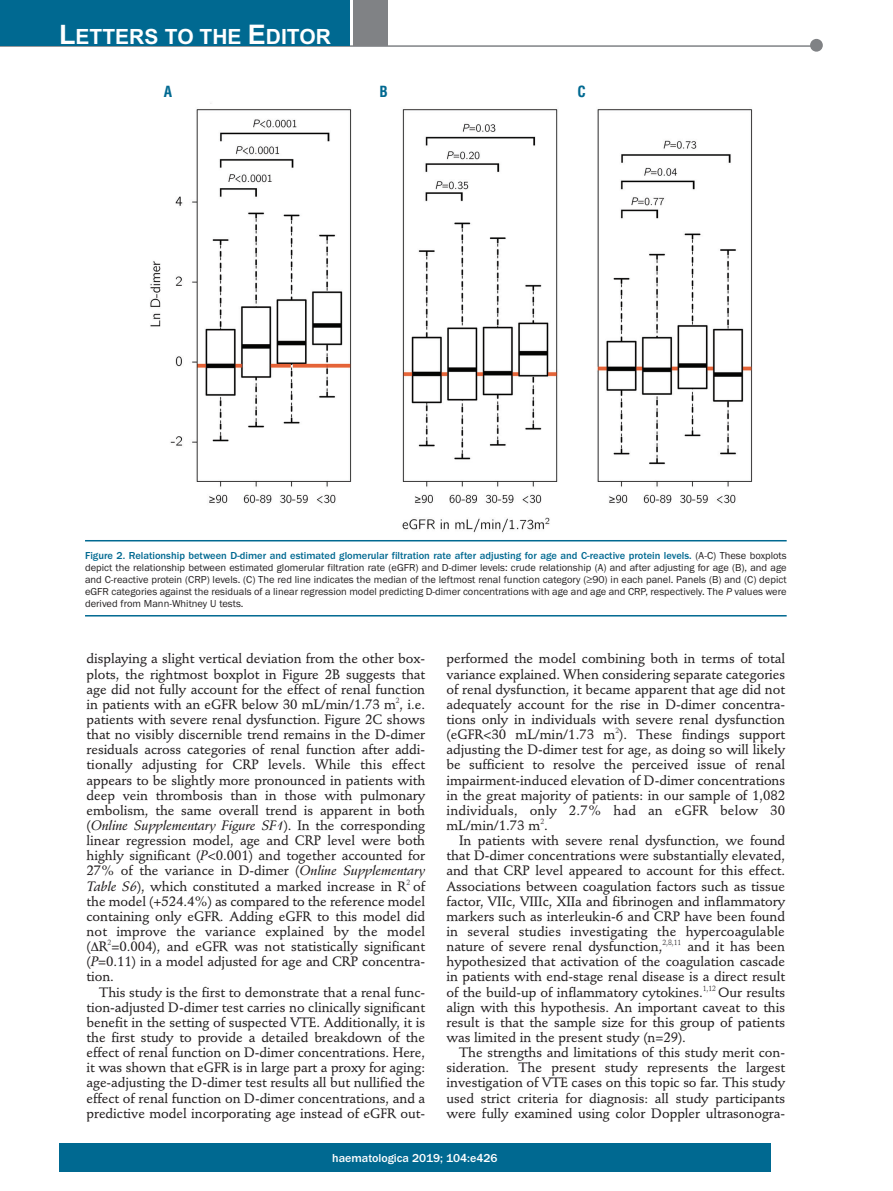
<style>
.page{position:relative;width:893px;height:1191px;background:#fff}
.page>*{position:absolute;margin:0;border:0;box-sizing:border-box;transform-origin:0 0}
.t1{font:700 21px "Arial";color:#fff}
.t2{font:700 condensed 15px "Helvetica";color:#006991}
.t3{font:500 13.5px/15.1px "Stempel Schneidler";letter-spacing:-.005em;color:#231f20;text-align:justify}
.t4{font:italic 13.5px "Stempel Schneidler Med";letter-spacing:-.005em;color:#231f20}
.t5{font:500 12px "Franklin Gothic";color:#fff}
.t6{font:10.5px/12px "Franklin Gothic";color:#231f20;text-align:justify}
.s1{font-size:27px}
.s2{font-weight:500;color:#006991}
.s3{font-style:italic}
.s4{font-family:"Stempel Schneidler";font-weight:500;font-style:normal}
.s5{font-family:"Stempel Schneidler Med";font-weight:400;font-style:italic}
</style>
<div class="page">
<div style="left:59px;top:1143px;width:712px;height:28px;background:#006991"></div>
<hr style="left:0;top:45px;width:820px;height:2px;background:#808285">
<div style="left:810px;top:39px;width:13px;height:13px;background:#808285;border-radius:50%"></div>
<div style="left:354px;top:0;width:34px;height:45px;background:#808285"></div>
<div style="left:0;top:0;width:350px;height:45px;background:#006991"></div>
<img style="left:129px;top:103px;width:638px;height:439px">
<hr style="left:85px;top:540px;width:702px;height:1px;background:#006991">
<hr style="left:85px;top:615px;width:702px;height:1px;background:#006991">
<h1 class="t1" style="left:59px;top:25px;width:273px"><span class="s1">L</span>ETTERS TO THE <span class="s1">E</span>DITOR</h1>
<p class="t2" style="left:164px;top:83px;width:10px">A</p>
<p class="t2" style="left:380px;top:83px;width:10px">B</p>
<p class="t2" style="left:577px;top:83px;width:10px">C</p>
<p class="t6" style="left:85px;top:549px;width:703px"><span class="s2">Figure 2. Relationship between D-dimer and estimated glomerular filtration rate after adjusting for age and C-reactive protein levels.</span> (A-C) These boxplots depict the relationship between estimated glomerular filtration rate (eGFR) and D-dimer levels: crude relationship (A) and after adjusting for age (B), and age and C-reactive protein (CRP) levels. (C) The red line indicates the median of the leftmost renal function category (≥90) in each panel. Panels (B) and (C) depict eGFR categories against the residuals of a linear regression model predicting D-dimer concentrations with age and age and CRP, respectively. The <span class="s3">P</span> values were derived from Mann-Whitney U tests.</p>
<p class="t3" style="left:446px;top:652px;width:340px">performed the model combining both in terms of total variance explained. When considering separate categories of renal dysfunction, it became apparent that age did not adequately account for the rise in D-dimer concentra&shy;tions only in individuals with severe renal dysfunction (eGFR&lt;30 mL/min/1.73 m<sup>2</sup>). These findings support adjusting the D-dimer test for age, as doing so will likely be sufficient to resolve the perceived issue of renal impairment-induced elevation of D-dimer concentrations in the great majority of patients: in our sample of 1,082 individuals, only 2.7% had an eGFR below 30 mL/min/1.73 m<sup>2</sup>.</p>
<p class="t3" style="left:446px;top:834px;width:340px;text-indent:13px">In patients with severe renal dysfunction, we found that D-dimer concentrations were substantially elevated, and that CRP level appeared to account for this effect.<br>Associations between coagulation factors such as tissue factor, VIIc, VIIIc, XIIa and fibrinogen and inflammatory markers such as interleukin-6 and CRP have been found in several studies investigating the hypercoagulable nature of severe renal dysfunction,<sup>2,8,11</sup> and it has been hypothesized that activation of the coagulation cascade in patients with end-stage renal disease is a direct result of the build-up of inflammatory cytokines.<sup>1,12</sup> Our results align with this hypothesis. An important caveat to this result is that the sample size for this group of patients was limited in the present study (n=29).</p>
<p class="t3" style="left:446px;top:1046px;width:340px;text-indent:13px">The strengths and limitations of this study merit con&shy;sideration. The present study represents the largest investigation of VTE cases on this topic so far. This study used strict criteria for diagnosis: all study participants were fully examined using color Doppler ultrasonogra-</p>
<p class="t5" style="left:332px;top:1150px;width:167px">haematologica 2019; 104:e426</p>
<p class="t3" style="left:87px;top:652px;width:340px">displaying a slight vertical deviation from the other box&shy;plots, the rightmost boxplot in Figure 2B suggests that age did not fully account for the effect of renal function in patients with an eGFR below 30 mL/min/1.73 m<sup>2</sup>, i.e. patients with severe renal dysfunction. Figure 2C shows that no visibly discernible trend remains in the D-dimer residuals across categories of renal function after addi&shy;tionally adjusting for CRP levels. While this effect appears to be slightly more pronounced in patients with deep vein thrombosis than in those with pulmonary embolism, the same overall trend is apparent in both</p>
<p class="t4" style="left:87px;top:819px;width:340px"><span class="s4">(</span>Online Supplementary Figure SF1<span class="s4">). In the corresponding</span></p>
<p class="t3" style="left:87px;top:834px;width:340px">linear regression model, age and CRP level were both highly significant (<span class="s5">P</span>&lt;0.001) and together accounted for 27% of the variance in D-dimer (<span class="s5">Online Supplementary Table S6</span>), which constituted a marked increase in R<sup>2</sup> of the model (+524.4%) as compared to the reference model containing only eGFR. Adding eGFR to this model did not improve the variance explained by the model ( R<sup>2</sup>=0.004), and eGFR was not statistically significant (<span class="s5">P</span>=0.11) in a model adjusted for age and CRP concentra&shy;tion.</p>
<p class="t3" style="left:87px;top:985px;width:340px;text-indent:13px">This study is the first to demonstrate that a renal func&shy;tion-adjusted D-dimer test carries no clinically significant benefit in the setting of suspected VTE. Additionally, it is the first study to provide a detailed breakdown of the effect of renal function on D-dimer concentrations. Here, it was shown that eGFR is in large part a proxy for aging: age-adjusting the D-dimer test results all but nullified the effect of renal function on D-dimer concentrations, and a predictive model incorporating age instead of eGFR out-</p>
</div>
